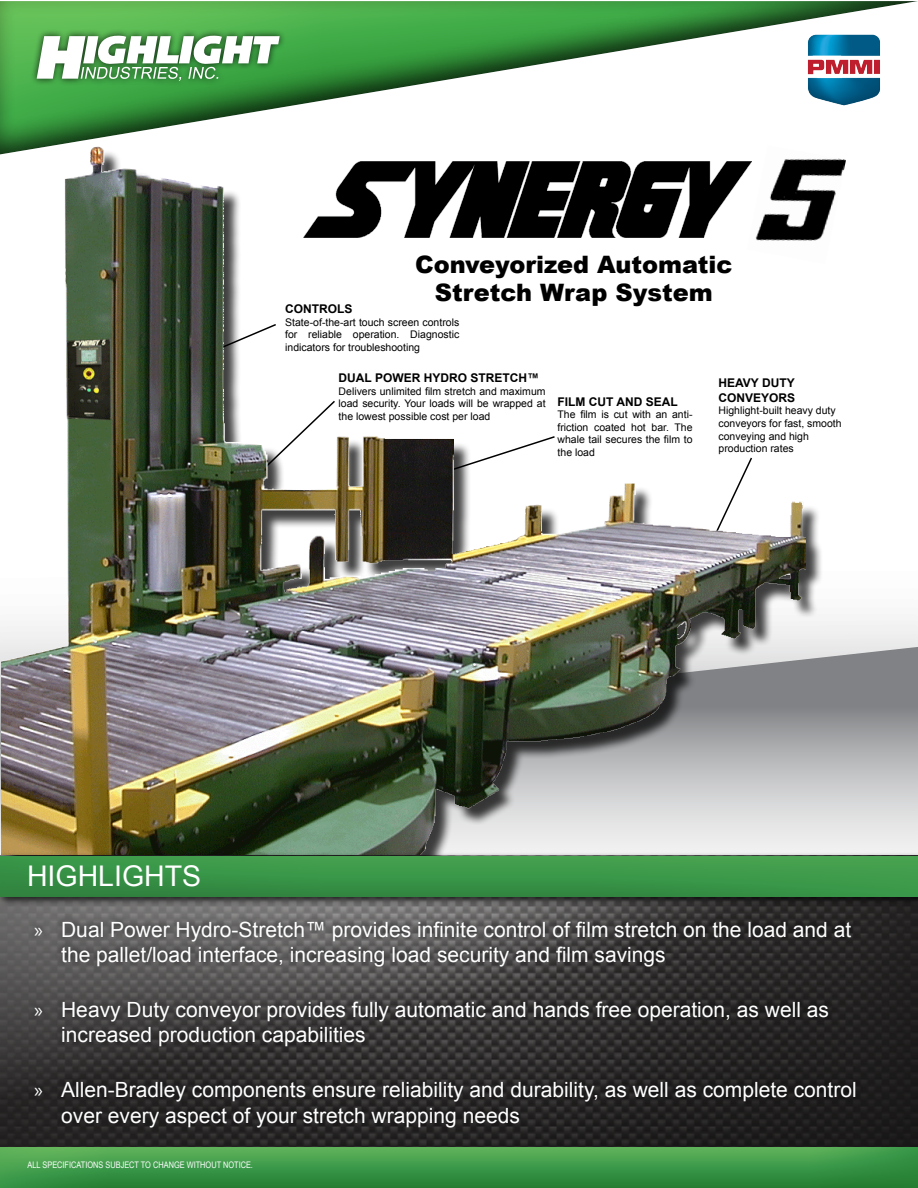
<style>
.page{position:relative;width:918px;height:1188px;background:#fff}
.page>*{position:absolute;margin:0;border:0;box-sizing:border-box;transform-origin:0 0}
.t1{font:28.5px "Arial";color:#fff}
.t2{font:900 24px/28.8px "Arial";color:#000;text-align:center}
.t3{font:21px/25.2px "Arial";color:#fff}
.t4{font:700 12px/14.4px "Arial";color:#000}
.t5{font:10.5px/12.6px "Arial";color:#000;text-align:justify}
.t6{font:9px "Arial Narrow";color:#fff}
.s1{font-family:"Myriad Pro"}
</style>
<div class="page">
<div style="left:0;top:620px;width:918px;height:27px;background:#f0f0f0"></div>
<div style="left:0;top:854px;width:918px;height:295px;background:#000;opacity:.45"></div>
<div style="left:0;top:1145px;width:918px;height:43px;background:#399849;opacity:.75"></div>
<div style="left:0;top:0;width:918px;height:154px;background:#399849;opacity:.75"></div>
<div style="left:30px;top:29px;width:256px;height:58px;background:#000;opacity:.75"></div>
<svg style="left:37px;top:35px;width:243px;height:46px"></svg>
<svg style="left:0;top:647px;width:918px;height:276px;background:#999a9b"></svg>
<img style="left:801px;top:27px;width:90px;height:86px">
<img style="left:805px;top:145px;width:41px;height:86px">
<div style="left:28px;top:914px;width:836px;height:220px;background:#000;opacity:.75"></div>
<div style="left:3px;top:149px;width:821px;height:724px;background:#000;opacity:.75"></div>
<img style="left:1px;top:131px;width:804px;height:718px">
<div style="left:0;top:852px;width:918px;height:55px;background:#000;opacity:.75"></div>
<div style="left:0;top:849px;width:913px;height:48px;background:#000;opacity:.75"></div>
<h2 class="t2" style="left:415px;top:249px;width:319px">Conveyorized Automatic<br>Stretch Wrap System</h2>
<p class="t4" style="left:285px;top:302px;width:69px">CONTROLS</p>
<p class="t5" style="left:285px;top:316px;width:176px">State-of-the-art touch screen controls for reliable operation. Diagnostic indicators for troubleshooting</p>
<p class="t4" style="left:339px;top:371px;width:202px">DUAL POWER HYDRO STRETCH™</p>
<p class="t5" style="left:339px;top:385px;width:208px">Delivers unlimited film stretch and maximum load security. Your loads will be wrapped at the lowest possible cost per load</p>
<p class="t4" style="left:558px;top:394px;width:122px">FILM CUT AND SEAL</p>
<p class="t5" style="left:558px;top:408px;width:137px">The film is cut with an anti&shy;friction coated hot bar. The whale tail secures the film to the load</p>
<p class="t4" style="left:719px;top:376px;width:78px">HEAVY DUTY<br>CONVEYORS</p>
<p class="t5" style="left:719px;top:404px;width:125px;text-align:left">Highlight-built heavy duty conveyors for fast, smooth conveying and high production rates</p>
<h1 class="t1" style="left:27px;top:856px;width:176px">HIGHLIGHTS</h1>
<h3 class="t3" style="left:61px;top:916px;width:792px;text-indent:-27px"><span class="s1">»</span> Dual Power Hydro-Stretch™ provides infinite control of film stretch on the load and at the pallet/load interface, increasing load security and film savings</h3>
<h3 class="t3" style="left:61px;top:997px;width:769px;text-indent:-27px"><span class="s1">»</span> Heavy Duty conveyor provides fully automatic and hands free operation, as well as increased production capabilities</h3>
<h3 class="t3" style="left:61px;top:1077px;width:797px;text-indent:-27px"><span class="s1">»</span> Allen-Bradley components ensure reliability and durability, as well as complete control over every aspect of your stretch wrapping needs</h3>
<p class="t6" style="left:28px;top:1158px;width:227px">ALL SPECIFICATIONS SUBJECT TO CHANGE WITHOUT NOTICE.</p>
</div>
